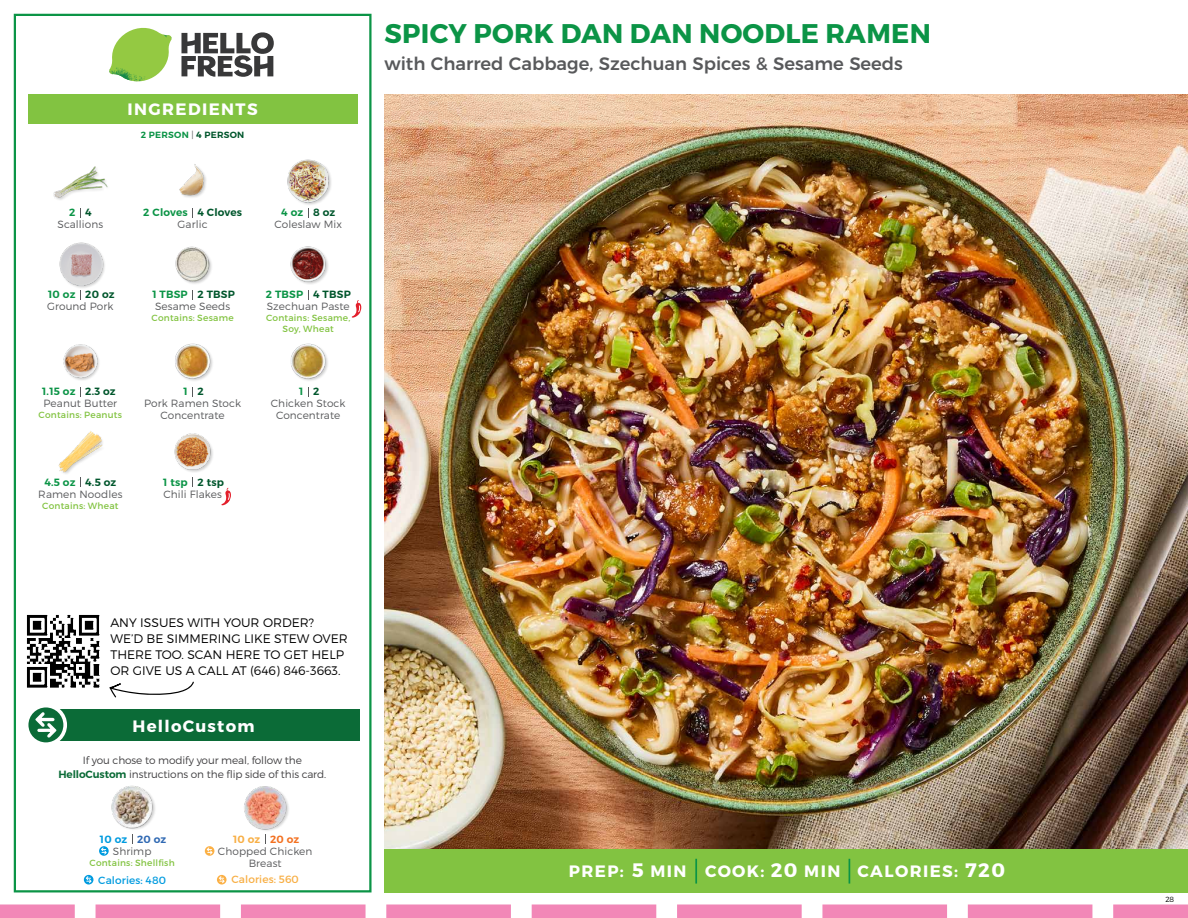
<style>
.page{position:relative;width:1188px;height:918px;background:#fff}
.page>*{position:absolute;margin:0;border:0;box-sizing:border-box;transform-origin:0 0}
.t1{font:700 27px "Montserrat";letter-spacing:.01em;color:#0b9446}
.t2{font:500 18px "Montserrat";color:#58595b}
.t3{font:700 16.5px "Montserrat";letter-spacing:.085em;color:#fff}
.t4{font:300 12.3px/16px "Montserrat";color:#000}
.t5{font:300 10.5px/12px "Montserrat";letter-spacing:.01em;color:#58595b;text-align:center}
.t6{font:300 10.5px/13.5px "Montserrat";letter-spacing:-.01em;color:#414042;text-align:center}
.t7{font:600 10.5px "Montserrat";letter-spacing:.02em;color:#0b9446}
.t8{font:600 10.5px "Montserrat";letter-spacing:.02em;color:#00562c}
.t9{font:10.5px "Montserrat";letter-spacing:.01em;color:#009bdf}
.t10{font:10.5px "Montserrat";letter-spacing:.01em;color:#f8af45}
.t11{font:600 10.5px "Montserrat";letter-spacing:.02em;color:#009bdf}
.t12{font:600 10.5px "Montserrat";letter-spacing:.02em;color:#f8af45}
.t13{font:9px/10.5px "Montserrat";letter-spacing:.025em;color:#82c341;text-align:center}
.t14{font:600 9px "Montserrat";letter-spacing:.03em;color:#0b9446}
.t15{font:300 7.5px "Montserrat";color:#000}
.s1{font-weight:300;color:#58595b}
.s2{color:#00562c}
.s3{font-weight:600;color:#0b6b37}
.s4{color:#3069b3}
.s5{color:#f37121}
.s6{font-size:19.5px}
</style>
<div class="page">
<svg style="left:0;top:904px;width:1188px;height:14px;background:#f49bc3"></svg>
<div style="left:384px;top:849px;width:804px;height:43px;background:#82c341"></div>
<svg style="left:181px;top:32px;width:93px;height:45px"></svg>
<svg style="left:114px;top:28px;width:55px;height:36px"></svg>
<img style="left:143px;top:28px;width:29px;height:24px">
<img style="left:112px;top:48px;width:54px;height:10px">
<img style="left:109px;top:52px;width:55px;height:30px">
<img style="left:142px;top:58px;width:24px;height:23px">
<div style="left:28px;top:94px;width:330px;height:30px;background:#82c341"></div>
<div style="left:14px;top:14px;width:358px;height:878px;border:2px solid #0b9446"></div>
<img style="left:384px;top:94px;width:804px;height:755px">
<img style="left:175px;top:246px;width:37px;height:38px">
<img style="left:290px;top:246px;width:38px;height:38px">
<img style="left:179px;top:164px;width:27px;height:34px">
<div style="left:287px;top:160px;width:46px;height:46px;background:#000;opacity:.2"></div>
<img style="left:287px;top:159px;width:46px;height:43px">
<div style="left:60px;top:243px;width:47px;height:46px;background:#000;opacity:.2"></div>
<img style="left:59px;top:242px;width:48px;height:43px">
<img style="left:53px;top:166px;width:55px;height:34px">
<img style="left:175px;top:343px;width:38px;height:38px">
<img style="left:290px;top:343px;width:38px;height:38px">
<img style="left:63px;top:344px;width:36px;height:36px">
<img style="left:174px;top:433px;width:39px;height:39px">
<img style="left:58px;top:431px;width:45px;height:42px">
<svg style="left:352px;top:300px;width:9px;height:18px"></svg>
<svg style="left:221px;top:488px;width:10px;height:17px"></svg>
<div style="left:33px;top:709px;width:327px;height:32px;background:#0b6b37"></div>
<div style="left:25px;top:704px;width:42px;height:42px;background:#fff;border-radius:50%"></div>
<div style="left:28px;top:707px;width:35px;height:35px;background:#0a6b37;border-radius:50%"></div>
<svg style="left:35px;top:712px;width:22px;height:26px"></svg>
<img style="left:111px;top:786px;width:44px;height:43px">
<svg style="left:99px;top:846px;width:10px;height:10px"></svg>
<svg style="left:101px;top:847px;width:6px;height:8px"></svg>
<svg style="left:84px;top:875px;width:9px;height:10px"></svg>
<svg style="left:86px;top:876px;width:6px;height:7px"></svg>
<div style="left:244px;top:787px;width:46px;height:46px;background:#000;opacity:.2"></div>
<img style="left:244px;top:786px;width:46px;height:43px">
<hr style="left:695px;top:859px;width:2px;height:25px;background:#0b9446">
<svg style="left:849px;top:859px;width:1px;height:25px"></svg>
<svg style="left:205px;top:846px;width:9px;height:10px"></svg>
<svg style="left:207px;top:847px;width:6px;height:8px"></svg>
<svg style="left:217px;top:875px;width:10px;height:10px"></svg>
<svg style="left:219px;top:876px;width:6px;height:7px"></svg>
<img style="left:26px;top:614px;width:74px;height:74px">
<svg style="left:109px;top:681px;width:85px;height:17px"></svg>
<h3 class="t3" style="left:128px;top:99px;width:132px">INGREDIENTS</h3>
<p class="t14" style="left:141px;top:129px;width:105px">2 PERSON <span class="s1">|</span> <span class="s2">4 PERSON</span></p>
<p class="t7" style="left:69px;top:206px;width:8px">2</p>
<p class="t8" style="left:85px;top:206px;width:8px">4</p>
<p class="t8" style="left:198px;top:206px;width:46px">4 Cloves</p>
<p class="t8" style="left:313px;top:206px;width:24px">8 oz</p>
<p class="t7" style="left:143px;top:206px;width:46px">2 Cloves</p>
<p class="t7" style="left:281px;top:206px;width:24px">4 oz</p>
<p class="t5" style="left:58px;top:218px;width:47px">Scallions</p>
<p class="t5" style="left:178px;top:218px;width:32px">Garlic</p>
<p class="t5" style="left:275px;top:218px;width:69px">Coleslaw Mix</p>
<p class="t7" style="left:48px;top:288px;width:29px">10 oz</p>
<p class="t8" style="left:85px;top:288px;width:31px">20 oz</p>
<p class="t8" style="left:198px;top:288px;width:39px">2 TBSP</p>
<p class="t8" style="left:313px;top:288px;width:39px">4 TBSP</p>
<p class="t7" style="left:152px;top:288px;width:37px">1 TBSP</p>
<p class="t7" style="left:266px;top:288px;width:39px">2 TBSP</p>
<p class="t5" style="left:47px;top:300px;width:68px">Ground Pork</p>
<p class="t5" style="left:155px;top:300px;width:77px">Sesame Seeds</p>
<p class="t13" style="left:152px;top:313px;width:84px">Contains: Sesame</p>
<p class="t5" style="left:267px;top:300px;width:84px">Szechuan Paste</p>
<p class="t13" style="left:266px;top:313px;width:86px">Contains: Sesame,<br>Soy, Wheat</p>
<p class="t7" style="left:42px;top:385px;width:35px">1.15 oz</p>
<p class="t8" style="left:85px;top:385px;width:32px">2.3 oz</p>
<p class="t8" style="left:198px;top:385px;width:8px">2</p>
<p class="t8" style="left:313px;top:385px;width:8px">2</p>
<p class="t7" style="left:184px;top:385px;width:6px">1</p>
<p class="t7" style="left:299px;top:385px;width:6px">1</p>
<p class="t5" style="left:44px;top:397px;width:75px">Peanut Butter</p>
<p class="t13" style="left:39px;top:410px;width:85px">Contains: Peanuts</p>
<p class="t5" style="left:144px;top:397px;width:99px">Pork Ramen Stock<br>Concentrate</p>
<p class="t5" style="left:271px;top:397px;width:76px">Chicken Stock<br>Concentrate</p>
<p class="t7" style="left:44px;top:476px;width:33px">4.5 oz</p>
<p class="t8" style="left:85px;top:476px;width:33px">4.5 oz</p>
<p class="t7" style="left:163px;top:476px;width:26px">1 tsp</p>
<p class="t8" style="left:198px;top:476px;width:28px">2 tsp</p>
<p class="t5" style="left:38px;top:488px;width:86px">Ramen Noodles</p>
<p class="t13" style="left:42px;top:500px;width:78px">Contains: Wheat</p>
<p class="t5" style="left:163px;top:488px;width:60px">Chili Flakes</p>
<h1 class="t1" style="left:385px;top:17px;width:548px">SPICY PORK DAN DAN NOODLE RAMEN</h1>
<h2 class="t2" style="left:384px;top:49px;width:520px">with Charred Cabbage, Szechuan Spices &amp; Sesame Seeds</h2>
<p class="t4" style="left:110px;top:614px;width:239px">ANY ISSUES WITH YOUR ORDER?<br>WE’D BE SIMMERING LIKE STEW OVER<br>THERE TOO. SCAN HERE TO GET HELP<br>OR GIVE US A CALL AT (646) 846-3663.</p>
<h3 class="t3" style="left:133px;top:716px;width:123px">HelloCustom</h3>
<p class="t6" style="left:58px;top:754px;width:269px">If you chose to modify your meal, follow the<br><span class="s3">HelloCustom</span> instructions on the flip side of this card.</p>
<p class="t11" style="left:100px;top:833px;width:68px">10 oz <span class="s4">20 oz</span></p>
<p class="t5" style="left:113px;top:845px;width:40px">Shrimp</p>
<p class="t13" style="left:90px;top:857px;width:87px">Contains: Shellfish</p>
<p class="t9" style="left:98px;top:873px;width:69px">Calories: 480</p>
<p class="t12" style="left:233px;top:833px;width:68px">10 oz <span class="s5">20 oz</span></p>
<p class="t5" style="left:218px;top:845px;width:96px">Chopped Chicken<br>Breast</p>
<p class="t10" style="left:232px;top:873px;width:69px">Calories: 560</p>
<h3 class="t3" style="left:569px;top:861px;width:438px">PREP: <span class="s6">5</span> MIN COOK: <span class="s6">20</span> MIN CALORIES: <span class="s6">720</span></h3>
<p class="t15" style="left:1165px;top:895px;width:10px">28</p>
</div>
